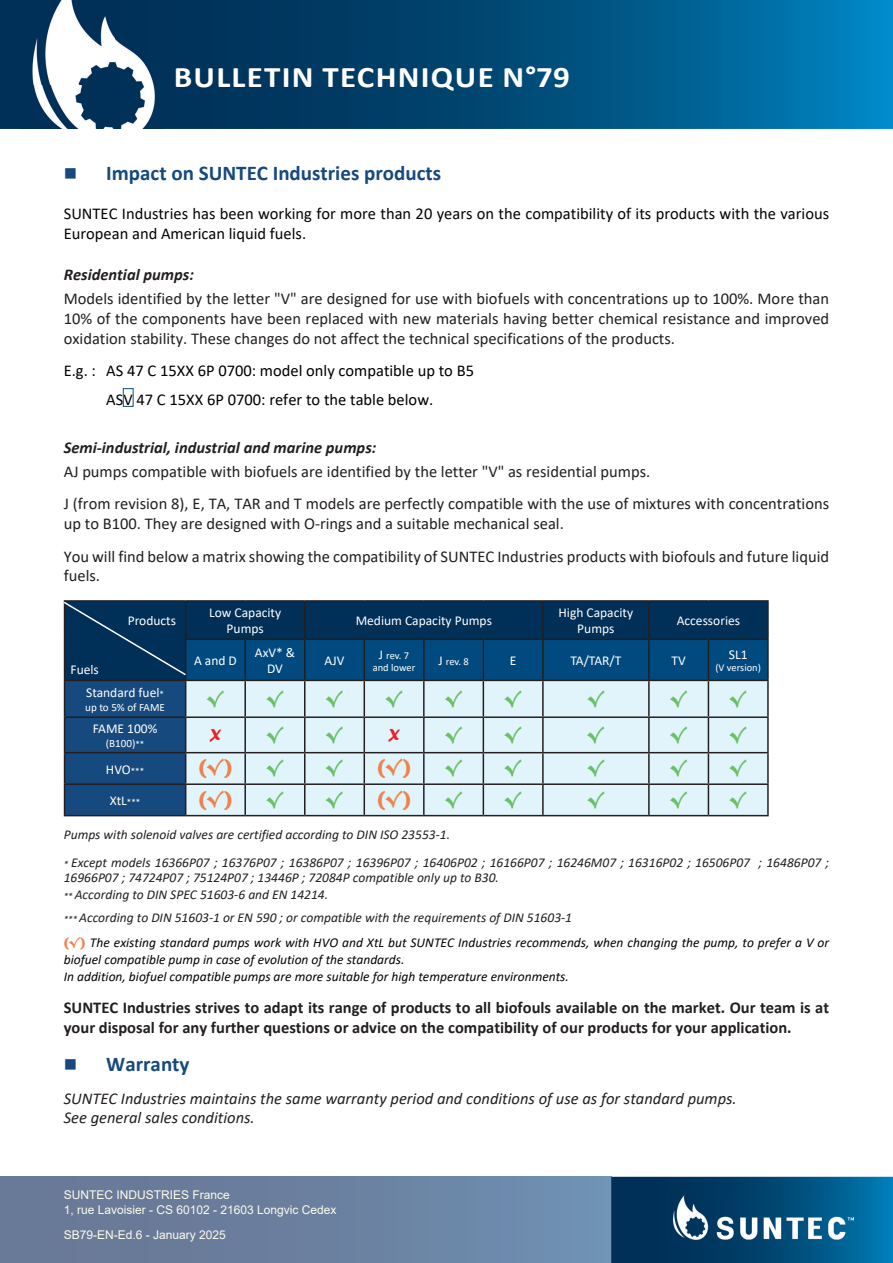
<style>
.page{position:relative;width:893px;height:1263px;background:#fff}
.page>*{position:absolute;margin:0;border:0;box-sizing:border-box;transform-origin:0 0}
.t1{font:700 30px "Calibri";letter-spacing:.04em;color:#fff;scale:1.1 1}
.t2{font:700 21px "Calibri";color:#16497d}
.t3{font:700 21px "Berlin Sans FB Demi";color:#6bc067}
.t4{font:700 21px "Berlin Sans FB Demi";color:#f18049}
.t5{font:16.5px/19.8px "Calibri";color:#231f20}
.t6{font:700 16.5px/19.8px "Calibri";color:#231f20}
.t7{font:16.5px/19.8px "Calibri";color:#040503}
.t8{font:italic 16.5px/19.8px "Calibri";color:#231f20}
.t9{font:16.5px/28.3px "Calibri";color:#000001;text-align:center}
.t10{font:italic 700 16.5px "Calibri";color:#231f20}
.t11{font:16.5px "Forte";color:#ee1f23}
.t12{font:italic 13.5px/24.8px "Calibri";color:#040503}
.t13{font:italic 13.5px/27.8px "Calibri";color:#231f20}
.t14{font:13.5px/16.2px "Calibri";color:#fff;text-align:center}
.t15{font:12px/14.4px "Arial";color:#fbfcec}
.t16{font:11.1px "Calibri";color:#fff}
.t17{font:10.5px/12.6px "Calibri";color:#fff;text-align:center}
.s1{font-size:9px}
.s2{font-size:13.5px}
.s3{font-size:9px;color:#231f20}
.s4{color:#231f20}
.s5{font-family:"Berlin Sans FB Demi";font-weight:700;font-style:normal;color:#f18049}
</style>
<div class="page">
<div style="left:0;top:1177px;width:611px;height:86px;background:linear-gradient(to right,#687492,#6e8fb1)"></div>
<svg style="left:0;top:0;width:893px;height:129px;background:#00517f"></svg>
<svg style="left:611px;top:1177px;width:282px;height:86px;background:#004976"></svg>
<img style="left:668px;top:1195px;width:185px;height:46px">
<img style="left:20px;top:0;width:144px;height:129px">
<hr style="left:708px;top:600px;width:61px;height:2px;background:#231f20">
<hr style="left:767px;top:602px;width:2px;height:36px;background:#231f20">
<hr style="left:708px;top:638px;width:61px;height:2px;background:#231f20">
<hr style="left:767px;top:640px;width:2px;height:40px;background:#231f20">
<hr style="left:708px;top:680px;width:61px;height:1px;background:#231f20">
<hr style="left:767px;top:681px;width:2px;height:35px;background:#231f20">
<hr style="left:708px;top:716px;width:61px;height:2px;background:#231f20">
<hr style="left:767px;top:718px;width:2px;height:34px;background:#231f20">
<hr style="left:708px;top:752px;width:61px;height:1px;background:#231f20">
<hr style="left:767px;top:753px;width:2px;height:30px;background:#231f20">
<hr style="left:708px;top:783px;width:61px;height:2px;background:#231f20">
<hr style="left:767px;top:785px;width:2px;height:30px;background:#231f20">
<hr style="left:708px;top:815px;width:61px;height:1px;background:#231f20">
<svg style="left:63px;top:600px;width:705px;height:216px;background:#7194ad"></svg>
<div style="left:123px;top:388px;width:11px;height:19px;border:1px solid #16497d"></div>
<h1 class="t1" style="left:174px;top:56px;width:362px">BULLETIN TECHNIQUE N°79</h1>
<p class="t2" style="left:64px;top:158px;width:379px">■ Impact on SUNTEC Industries products</p>
<p class="t7" style="left:64px;top:203px;width:767px">SUNTEC Industries has been working for more than 20 years on the compatibility of its products with the various<br>European and American liquid fuels.</p>
<p class="t10" style="left:64px;top:263px;width:132px">Residential pumps:</p>
<p class="t5" style="left:64px;top:288px;width:767px;text-align:justify">Models identified by the letter "V" are designed for use with biofuels with concentrations up to 100%. More than 10% of the components have been replaced with new materials having better chemical resistance and improved oxidation stability. These changes do not affect the technical specifications of the products.</p>
<p class="t9" style="left:64px;top:356px;width:412px">E.g. : AS 47 C 15XX 6P 0700: model only compatible up to B5<br>ASV 47 C 15XX 6P 0700: refer to the table below.</p>
<p class="t10" style="left:64px;top:435px;width:314px">Semi-industrial, industrial and marine pumps:</p>
<p class="t5" style="left:64px;top:454px;width:767px;line-height:32.5px">AJ pumps compatible with biofuels are identified by the letter "V" as residential pumps.<br>J (from revision 8), E, TA, TAR and T models are perfectly compatible with the use of mixtures with concentrations</p>
<p class="t5" style="left:64px;top:507px;width:767px;line-height:32.5px">up to B100. They are designed with O-rings and a suitable mechanical seal.<br>You will find below a matrix showing the compatibility of SUNTEC Industries products with biofouls and future liquid</p>
<p class="t5" style="left:64px;top:566px;width:38px">fuels.</p>
<p class="t14" style="left:71px;top:661px;width:30px">Fuels</p>
<p class="t14" style="left:128px;top:612px;width:50px">Products</p>
<p class="t14" style="left:86px;top:684px;width:79px">Standard fuel<span class="s1">*</span></p>
<p class="t16" style="left:85px;top:699px;width:81px">up to 5% of FAME</p>
<p class="t14" style="left:93px;top:720px;width:66px">FAME 100%</p>
<p class="t16" style="left:106px;top:735px;width:40px">(B100)<span class="s1">**</span></p>
<p class="t14" style="left:209px;top:604px;width:74px">Low Capacity<br>Pumps</p>
<p class="t14" style="left:356px;top:612px;width:138px">Medium Capacity Pumps</p>
<p class="t14" style="left:559px;top:604px;width:76px">High Capacity<br>Pumps</p>
<p class="t14" style="left:677px;top:612px;width:65px">Accessories</p>
<p class="t14" style="left:194px;top:652px;width:44px">A and D</p>
<p class="t14" style="left:255px;top:644px;width:42px">AxV* &amp;<br>DV</p>
<p class="t14" style="left:325px;top:652px;width:21px">AJV</p>
<p class="t17" style="left:373px;top:648px;width:44px"><span class="s2">J</span> rev. 7 and lower</p>
<p class="t17" style="left:438px;top:655px;width:32px"><span class="s2">J</span> rev. 8</p>
<p class="t14" style="left:510px;top:652px;width:8px">E</p>
<p class="t14" style="left:570px;top:652px;width:53px">TA/TAR/T</p>
<p class="t14" style="left:672px;top:652px;width:16px">TV</p>
<p class="t14" style="left:729px;top:646px;width:20px">SL1</p>
<p class="t17" style="left:715px;top:661px;width:47px">(V version)</p>
<p class="t3" style="left:207px;top:686px;width:19px">√</p>
<p class="t3" style="left:266px;top:686px;width:19px">√</p>
<p class="t3" style="left:326px;top:686px;width:19px">√</p>
<p class="t3" style="left:385px;top:686px;width:19px">√</p>
<p class="t3" style="left:445px;top:686px;width:19px">√</p>
<p class="t3" style="left:505px;top:686px;width:19px">√</p>
<p class="t3" style="left:587px;top:686px;width:19px">√</p>
<p class="t3" style="left:670px;top:686px;width:19px">√</p>
<p class="t3" style="left:730px;top:686px;width:19px">√</p>
<p class="t11" style="left:210px;top:725px;width:13px">X</p>
<p class="t3" style="left:266px;top:722px;width:19px">√</p>
<p class="t3" style="left:326px;top:722px;width:19px">√</p>
<p class="t11" style="left:388px;top:725px;width:13px">X</p>
<p class="t3" style="left:445px;top:722px;width:19px">√</p>
<p class="t3" style="left:504px;top:722px;width:19px">√</p>
<p class="t3" style="left:587px;top:722px;width:19px">√</p>
<p class="t3" style="left:670px;top:722px;width:19px">√</p>
<p class="t3" style="left:730px;top:722px;width:19px">√</p>
<p class="t14" style="left:106px;top:760px;width:40px">HVO<span class="s1">***</span></p>
<p class="t4" style="left:198px;top:755px;width:35px">(√)</p>
<p class="t3" style="left:266px;top:756px;width:19px">√</p>
<p class="t3" style="left:326px;top:756px;width:19px">√</p>
<p class="t4" style="left:377px;top:755px;width:35px">(√)</p>
<p class="t3" style="left:445px;top:756px;width:19px">√</p>
<p class="t3" style="left:505px;top:756px;width:19px">√</p>
<p class="t3" style="left:587px;top:756px;width:19px">√</p>
<p class="t3" style="left:670px;top:756px;width:19px">√</p>
<p class="t3" style="left:730px;top:756px;width:19px">√</p>
<p class="t14" style="left:110px;top:792px;width:32px">XtL<span class="s1">***</span></p>
<p class="t4" style="left:198px;top:786px;width:35px">(√)</p>
<p class="t3" style="left:266px;top:787px;width:19px">√</p>
<p class="t3" style="left:326px;top:787px;width:19px">√</p>
<p class="t4" style="left:377px;top:786px;width:35px">(√)</p>
<p class="t3" style="left:445px;top:787px;width:19px">√</p>
<p class="t3" style="left:505px;top:787px;width:19px">√</p>
<p class="t3" style="left:587px;top:787px;width:19px">√</p>
<p class="t3" style="left:670px;top:787px;width:19px">√</p>
<p class="t3" style="left:730px;top:787px;width:19px">√</p>
<p class="t13" style="left:64px;top:820px;width:767px">Pumps with solenoid valves are certified according to DIN ISO 23553-1.<br><span class="s1">*</span> Except models 16366P07 ; 16376P07 ; 16386P07 ; 16396P07 ; 16406P02 ; 16166P07 ; 16246M07 ; 16316P02 ; 16506P07 ; 16486P07 ;</p>
<p class="t13" style="left:64px;top:869px;width:437px;line-height:16.6px">16966P07 ; 74724P07 ; 75124P07 ; 13446P ; 72084P compatible only up to B30. <span class="s1">**</span> According to DIN SPEC 51603-6 and EN 14214.</p>
<p class="t12" style="left:64px;top:905px;width:767px"><span class="s3">***</span> <span class="s4">According to DIN 51603-1 or EN 590 ; or compatible with the requirements of DIN 51603-1<br></span><span class="s5">(√)</span> The existing standard pumps work with HVO and XtL but SUNTEC Industries recommends, when changing the pump, to prefer a V or</p>
<p class="t12" style="left:64px;top:950px;width:507px;line-height:17.2px">biofuel compatible pump in case of evolution of the standards.<br>In addition, biofuel compatible pumps are more suitable for high temperature environments.</p>
<p class="t6" style="left:64px;top:998px;width:767px">SUNTEC Industries strives to adapt its range of products to all biofouls available on the market. Our team is at your disposal for any further questions or advice on the compatibility of our products for your application.</p>
<p class="t2" style="left:64px;top:1049px;width:127px">■ Warranty</p>
<p class="t8" style="left:64px;top:1087px;width:674px">SUNTEC Industries maintains the same warranty period and conditions of use as for standard pumps.<br>See general sales conditions.</p>
<p class="t15" style="left:64px;top:1188px;width:274px">SUNTEC INDUSTRIES France<br>1, rue Lavoisier - CS 60102 - 21603 Longvic Cedex</p>
<p class="t15" style="left:64px;top:1228px;width:164px">SB79-EN-Ed.6 - January 2025</p>
</div>
